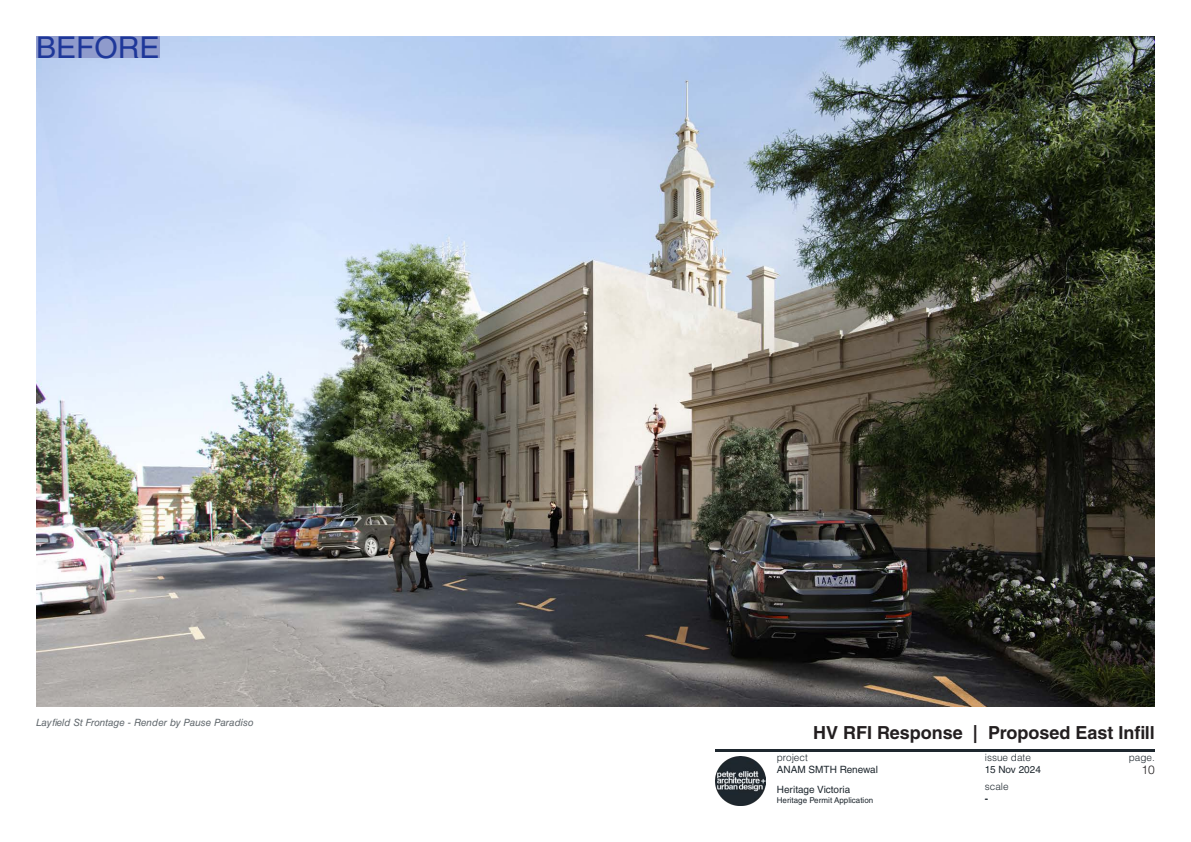
<style>
.page{position:relative;width:1191px;height:842px;background:#fff}
.page>*{position:absolute;margin:0;border:0;box-sizing:border-box;transform-origin:0 0}
.t1{font:30px "Helvetica LT Std";color:#1e3799}
.t2{font:700 18px "Helvetica LT Std";color:#231f20}
.t3{font:300 12px "Helvetica LT Std";color:#231f20}
.t4{font:10px/20px "Helvetica LT Std";color:#1e272e}
.t5{font:italic 10px "Helvetica LT Std";color:#61686d}
.t6{font:300 10px "Helvetica LT Std";color:#1e272e}
.t7{font:8px "Helvetica LT Std";color:#1e272e}
</style>
<div class="page">
<hr style="left:716px;top:748px;width:439px;height:3px;background:#1e272e">
<img style="left:716px;top:756px;width:49px;height:50px">
<img style="left:36px;top:36px;width:1119px;height:671px">
<div style="left:36px;top:36px;width:123px;height:22px;background:#8f9bcc"></div>
<p class="t1" style="left:36px;top:30px;width:125px">BEFORE</p>
<p class="t5" style="left:36px;top:716px;width:219px">Layfield St Frontage - Render by Pause Paradiso</p>
<p class="t2" style="left:813px;top:721px;width:343px">HV RFI Response | Proposed East Infill</p>
<p class="t6" style="left:777px;top:752px;width:32px">project</p>
<p class="t6" style="left:984px;top:752px;width:48px">issue date</p>
<p class="t6" style="left:1128px;top:752px;width:28px">page.</p>
<p class="t6" style="left:984px;top:780px;width:25px">scale</p>
<p class="t4" style="left:777px;top:759px;width:103px">ANAM SMTH Renewal<br>Heritage Victoria</p>
<p class="t7" style="left:777px;top:795px;width:98px">Heritage Permit Application</p>
<p class="t4" style="left:984px;top:759px;width:58px">15 Nov 2024</p>
<p class="t3" style="left:1141px;top:762px;width:15px">10</p>
<p class="t4" style="left:984px;top:788px;width:5px">-</p>
</div>
